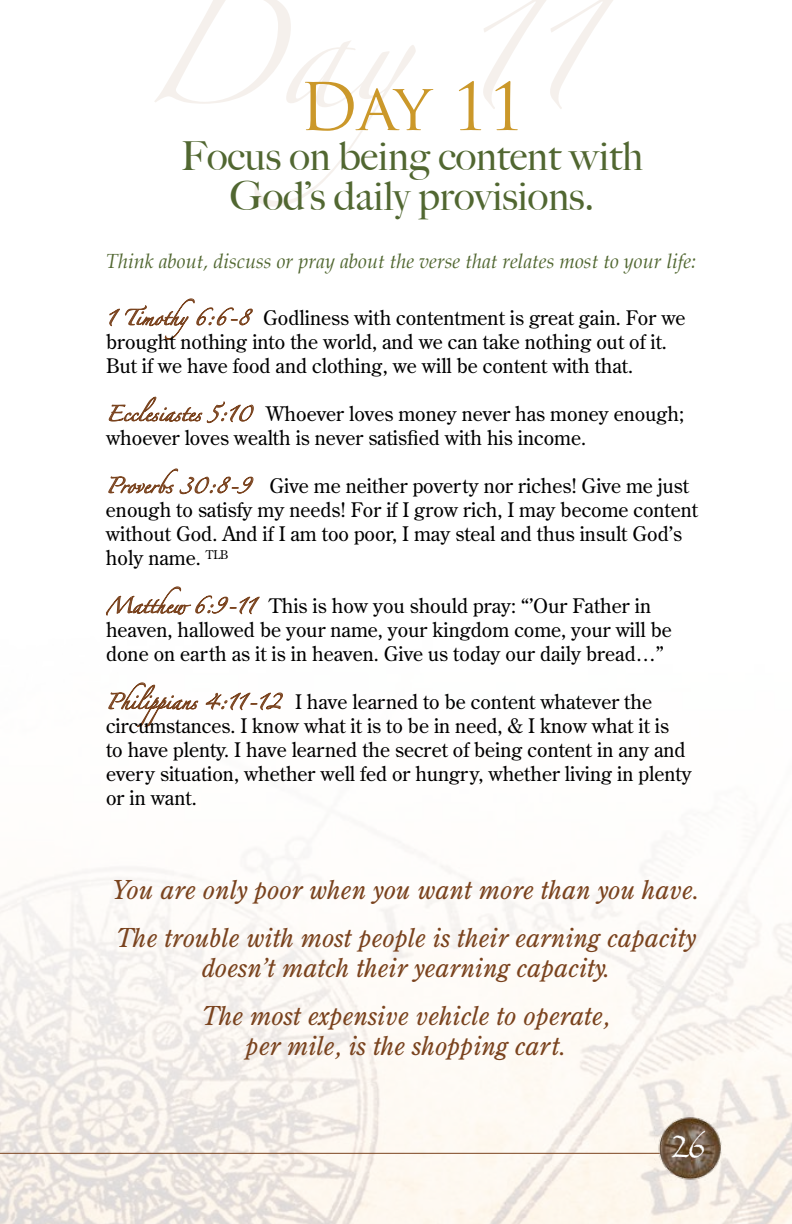
<style>
.page{position:relative;width:792px;height:1224px;background:#fff}
.page>*{position:absolute;margin:0;border:0;box-sizing:border-box;transform-origin:0 0}
.t1{font:64px "Trajan Pro";color:#cb982a}
.t2{font:500 40px/40px "Big Caslon";color:#516731;text-align:center}
.t3{font:33px "Papyrus";color:#fff}
.t4{font:italic 26px/48px "Century Old Style Std";color:#7a431e}
.t5{font:20px/24px "Century Old Style Std";color:#000}
.t6{font:italic 20px "Palatino";color:#516731}
.s1{font-family:"Zapfino";font-size:14px;color:#7a431e}
</style>
<div class="page">
<img style="left:0;top:615px;width:792px;height:609px">
<hr style="left:0;top:1153px;width:677px;height:1px;background:#7a431e">
<img style="left:655px;top:1108px;width:72px;height:74px">
<svg style="left:109px;top:298px;width:144px;height:42px"></svg>
<svg style="left:109px;top:397px;width:145px;height:26px"></svg>
<svg style="left:108px;top:469px;width:145px;height:25px"></svg>
<svg style="left:106px;top:586px;width:154px;height:29px"></svg>
<svg style="left:108px;top:682px;width:90px;height:45px"></svg>
<svg style="left:206px;top:693px;width:77px;height:17px"></svg>
<h1 class="t1" style="left:299px;top:66px;width:227px">Day 11</h1>
<h2 class="t2" style="left:181px;top:134px;width:464px">Focus on being content with<br>God’s daily provisions.</h2>
<p class="t6" style="left:106px;top:245px;width:592px">Think about, discuss or pray about the verse that relates most to your life:</p>
<p class="t5" style="left:106px;top:305px;width:581px"><span class="s1">1 Timothy6:6-8</span> Godliness with contentment is great gain. For we brought nothing into the world, and we can take nothing out of it.<br>But if we have food and clothing, we will be content with that.</p>
<p class="t5" style="left:106px;top:401px;width:580px"><span class="s1">Ecclesiastes 5:10</span> Whoever loves money never has money enough; whoever loves wealth is never satisfied with his income.</p>
<p class="t5" style="left:106px;top:473px;width:594px"><span class="s1">Proverbs 30:8-9</span> Give me neither poverty nor riches! Give me just enough to satisfy my needs! For if I grow rich, I may become content without God. And if I am too poor, I may steal and thus insult God’s holy name. <sup>TLB</sup></p>
<p class="t5" style="left:106px;top:593px;width:567px"><span class="s1">Matthew 6:9-11</span> This is how you should pray: “’Our Father in heaven, hallowed be your name, your kingdom come, your will be done on earth as it is in heaven. Give us today our daily bread…”</p>
<p class="t5" style="left:106px;top:689px;width:587px"><span class="s1">Philippians 4:11-12</span> I have learned to be content whatever the circumstances. I know what it is to be in need, &amp; I know what it is<br>to have plenty. I have learned the secret of being content in any and every situation, whether well fed or hungry, whether living in plenty or in want.</p>
<h3 class="t4" style="left:112px;top:865px;width:589px">You are only poor when you want more than you have.<br>The trouble with most people is their earning capacity</h3>
<h3 class="t4" style="left:202px;top:943px;width:410px">doesn’t match their yearning capacity.<br>The most expensive vehicle to operate,</h3>
<h3 class="t4" style="left:246px;top:1021px;width:322px">per mile, is the shopping cart.</h3>
<h3 class="t3" style="left:672px;top:1126px;width:36px">26</h3>
</div>
